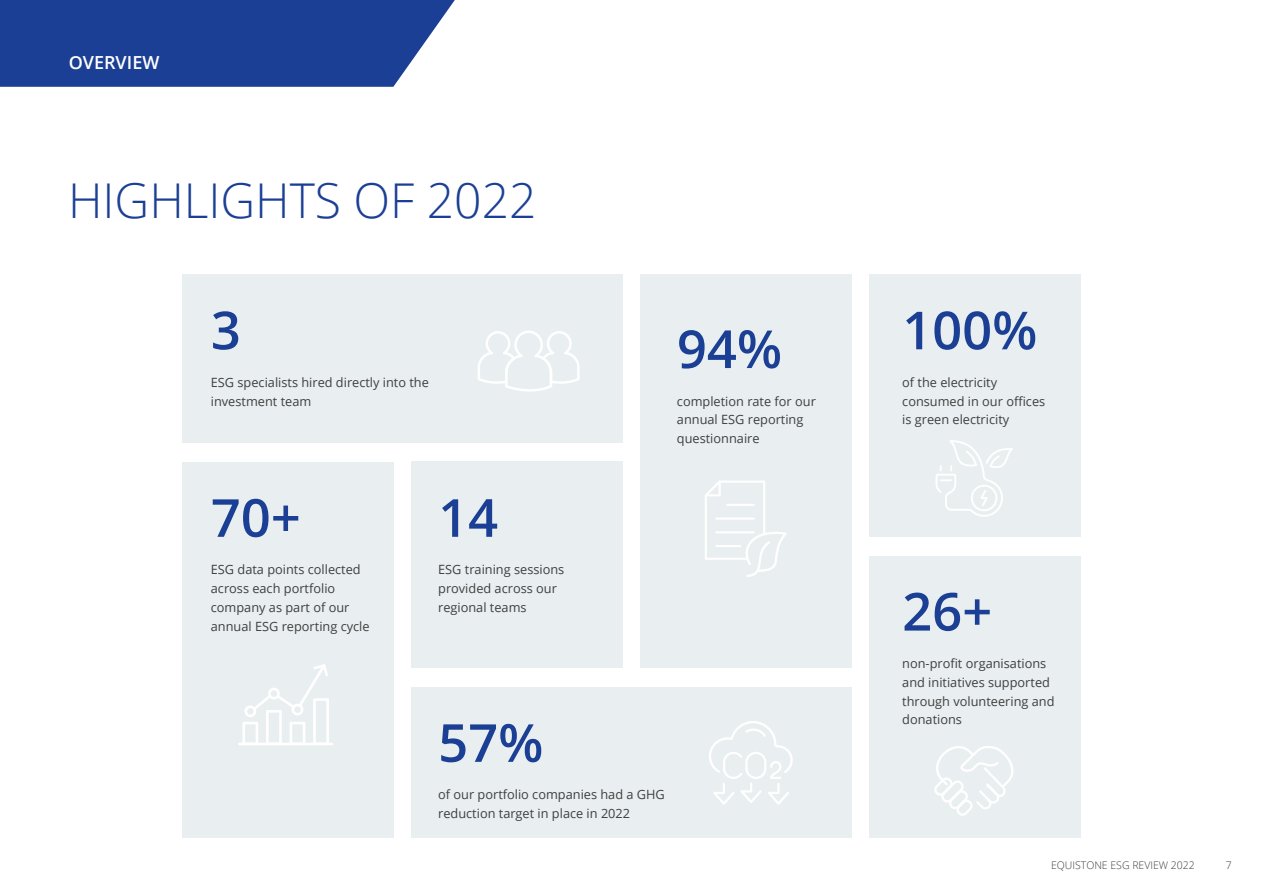
<style>
.page{position:relative;width:1263px;height:893px;background:#fff}
.page>*{position:absolute;margin:0;border:0;box-sizing:border-box;transform-origin:0 0}
.Heading__TOC_formatt{font:600 52.5px "Open Sans";color:#1b3f94}
.Heading_1_-_LINKED_T{font:300 48px "Open Sans";color:#1b3f94}
.Heading_-_NOT_LINKED{font:600 18px "Open Sans";color:#fff}
.Heading__TOC_formatt-2{font:12.75px/18.8px "Open Sans";color:#3e3e3f}
.t1{font:300 10.5px "Open Sans";color:#3e3e3f}
</style>
<div class="page">
<svg style="left:0;top:0;width:455px;height:87px;background:#2b4c9b"></svg>
<div style="left:182px;top:275px;width:441px;height:168px;background:#e9eff0"></div>
<div style="left:182px;top:462px;width:212px;height:376px;background:#e9eff0"></div>
<div style="left:411px;top:688px;width:441px;height:150px;background:#e9eff0"></div>
<div style="left:411px;top:462px;width:212px;height:206px;background:#e9eff0"></div>
<div style="left:640px;top:275px;width:212px;height:393px;background:#e9eff0"></div>
<div style="left:869px;top:556px;width:211px;height:282px;background:#e9eff0"></div>
<div style="left:869px;top:275px;width:211px;height:262px;background:#e9eff0"></div>
<svg style="left:936px;top:440px;width:77px;height:77px"></svg>
<svg style="left:709px;top:721px;width:84px;height:84px"></svg>
<hr style="left:238px;top:743px;width:95px;height:2px;background:#fff">
<svg style="left:242px;top:664px;width:87px;height:79px"></svg>
<svg style="left:478px;top:331px;width:102px;height:61px"></svg>
<svg style="left:705px;top:480px;width:82px;height:97px"></svg>
<svg style="left:934px;top:746px;width:79px;height:70px"></svg>
<p class="Heading_-_NOT_LINKED" style="left:69px;top:50px;width:92px">OVERVIEW</p>
<p class="Heading_1_-_LINKED_T" style="left:68px;top:168px;width:470px">HIGHLIGHTS OF 2022</p>
<p class="Heading__TOC_formatt" style="left:211px;top:294px;width:31px">3</p>
<p class="Heading__TOC_formatt-2" style="left:211px;top:372px;width:220px">ESG specialists hired directly into the investment team</p>
<p class="Heading__TOC_formatt" style="left:211px;top:482px;width:91px">70+</p>
<p class="Heading__TOC_formatt" style="left:438px;top:482px;width:61px">14</p>
<p class="Heading__TOC_formatt-2" style="left:211px;top:560px;width:160px">ESG data points collected across each portfolio company as part of our annual ESG reporting cycle</p>
<p class="Heading__TOC_formatt-2" style="left:438px;top:560px;width:128px">ESG training sessions provided across our regional teams</p>
<p class="Heading__TOC_formatt" style="left:677px;top:313px;width:107px">94%</p>
<p class="Heading__TOC_formatt-2" style="left:677px;top:391px;width:140px">completion rate for our annual ESG reporting questionnaire</p>
<p class="Heading__TOC_formatt" style="left:438px;top:707px;width:107px">57%</p>
<p class="Heading__TOC_formatt-2" style="left:438px;top:785px;width:228px">of our portfolio companies had a GHG reduction target in place in 2022</p>
<p class="Heading__TOC_formatt" style="left:902px;top:294px;width:137px">100%</p>
<p class="Heading__TOC_formatt-2" style="left:902px;top:372px;width:144px">of the electricity consumed in our offices is green electricity</p>
<p class="Heading__TOC_formatt" style="left:902px;top:575px;width:91px">26+</p>
<p class="Heading__TOC_formatt-2" style="left:902px;top:654px;width:154px">non-profit organisations and initiatives supported through volunteering and donations</p>
<p class="t1" style="left:1051px;top:858px;width:145px">EQUISTONE ESG REVIEW 2022</p>
<p class="t1" style="left:1226px;top:858px;width:7px">7</p>
</div>
